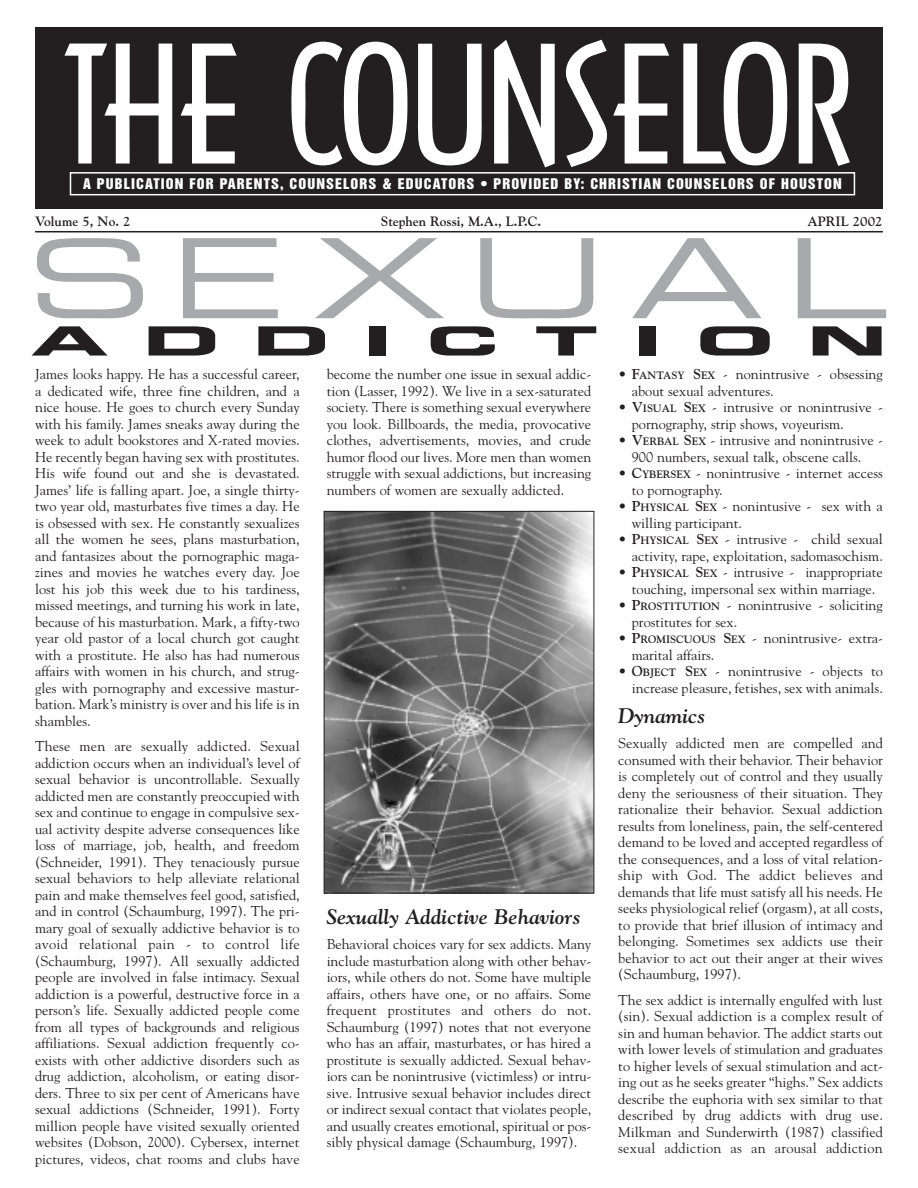
<style>
.page{position:relative;width:918px;height:1188px;background:#fff}
.page>*{position:absolute;margin:0;border:0;box-sizing:border-box;transform-origin:0 0}
.t1{font:155.7px "Arquitectura";letter-spacing:-.015em;color:#fff;scale:1.18 1}
.t2{font:103.5px "Eurostil Ext";letter-spacing:.22em;color:#a8a9ad;scale:1.21 1}
.t3{font:700 36px "Eurostil Ext";letter-spacing:.585em;color:#231f20;scale:1.74 1}
.t4{font:italic 700 21px "Goudy";color:#231f20}
.t5{font:14.25px/16.5px "Goudy";color:#231f20;text-align:justify}
.t6{font:13.5px "Helvetica Inserat";letter-spacing:.075em;color:#fff;scale:1.05 1}
.t7{font:700 13.5px "Goudy";color:#231f20}
.s1{font-weight:700}
.s2{font-weight:700;font-size:10.65px}
</style>
<div class="page">
<div style="left:35px;top:28px;width:848px;height:181px;background:#231f20"></div>
<div style="left:70px;top:172px;width:785px;height:23px;border:2px solid #fff"></div>
<hr style="left:35px;top:231px;width:848px;height:1px;background:#231f20">
<img style="left:326px;top:513px;width:266px;height:378px">
<div style="left:324px;top:511px;width:270px;height:382px;border:1px solid #231f20"></div>
<h1 class="t1" style="left:59px;top:34px;width:674px">THE COUNSELOR</h1>
<p class="t6" style="left:83px;top:178px;width:724px">A PUBLICATION FOR PARENTS, COUNSELORS &amp; EDUCATORS • PROVIDED BY: CHRISTIAN COUNSELORS OF HOUSTON</p>
<p class="t7" style="left:35px;top:216px;width:97px">Volume 5, No. 2</p>
<p class="t7" style="left:381px;top:216px;width:162px">Stephen Rossi, M.A., L.P.C.</p>
<p class="t7" style="left:807px;top:216px;width:77px">APRIL 2002</p>
<h2 class="t2" style="left:30px;top:238px;width:711px">SEXUAL</h2>
<h3 class="t3" style="left:30px;top:326px;width:493px">ADDICTION</h3>
<p class="t5" style="left:35px;top:367px;width:266px">James looks happy. He has a successful career, a dedicated wife, three fine children, and a nice house. He goes to church every Sunday with his family. James sneaks away during the week to adult bookstores and X-rated movies.<br>He recently began having sex with prostitutes.<br>His wife found out and she is devastated.<br>James’ life is falling apart. Joe, a single thirty&shy;two year old, masturbates five times a day. He is obsessed with sex. He constantly sexualizes all the women he sees, plans masturbation, and fantasizes about the pornographic maga&shy;zines and movies he watches every day. Joe lost his job this week due to his tardiness, missed meetings, and turning his work in late, because of his masturbation. Mark, a fifty-two year old pastor of a local church got caught with a prostitute. He also has had numerous affairs with women in his church, and strug&shy;gles with pornography and excessive mastur&shy;bation. Mark’s ministry is over and his life is in shambles.</p>
<p class="t5" style="left:35px;top:739px;width:266px">These men are sexually addicted. Sexual addiction occurs when an individual’s level of sexual behavior is uncontrollable. Sexually addicted men are constantly preoccupied with sex and continue to engage in compulsive sex&shy;ual activity despite adverse consequences like loss of marriage, job, health, and freedom (Schneider, 1991). They tenaciously pursue sexual behaviors to help alleviate relational pain and make themselves feel good, satisfied, and in control (Schaumburg, 1997). The pri&shy;mary goal of sexually addictive behavior is to avoid relational pain - to control life (Schaumburg, 1997). All sexually addicted people are involved in false intimacy. Sexual addiction is a powerful, destructive force in a person’s life. Sexually addicted people come from all types of backgrounds and religious affiliations. Sexual addiction frequently co&shy;exists with other addictive disorders such as drug addiction, alcoholism, or eating disor&shy;ders. Three to six per cent of Americans have sexual addictions (Schneider, 1991). Forty million people have visited sexually oriented websites (Dobson, 2000). Cybersex, internet pictures, videos, chat rooms and clubs have</p>
<p class="t5" style="left:327px;top:367px;width:266px">become the number one issue in sexual addic&shy;tion (Lasser, 1992). We live in a sex-saturated society. There is something sexual everywhere you look. Billboards, the media, provocative clothes, advertisements, movies, and crude humor flood our lives. More men than women struggle with sexual addictions, but increasing numbers of women are sexually addicted.</p>
<h3 class="t4" style="left:327px;top:909px;width:256px">Sexually Addictive Behaviors</h3>
<p class="t5" style="left:327px;top:937px;width:266px">Behavioral choices vary for sex addicts. Many include masturbation along with other behav&shy;iors, while others do not. Some have multiple affairs, others have one, or no affairs. Some frequent prostitutes and others do not.<br>Schaumburg (1997) notes that not everyone who has an affair, masturbates, or has hired a prostitute is sexually addicted. Sexual behav&shy;iors can be nonintrusive (victimless) or intru&shy;sive. Intrusive sexual behavior includes direct or indirect sexual contact that violates people, and usually creates emotional, spiritual or pos&shy;sibly physical damage (Schaumburg, 1997).</p>
<p class="t5" style="left:632px;top:367px;width:253px;text-indent:-13px">• <span class="s1">F</span><span class="s2">ANTASY</span> <span class="s1">S</span><span class="s2">EX</span> - nonintrusive - obsessing about sexual adventures.</p>
<p class="t5" style="left:632px;top:400px;width:253px;text-indent:-14px">• <span class="s1">V</span><span class="s2">ISUAL</span> <span class="s1">S</span><span class="s2">EX</span> - intrusive or nonintrusive - pornography, strip shows, voyeurism.</p>
<p class="t5" style="left:618px;top:433px;width:266px;text-align:center">• <span class="s1">V</span><span class="s2">ERBAL</span> <span class="s1">S</span><span class="s2">EX</span> - intrusive and nonintrusive -<br>900 numbers, sexual talk, obscene calls.</p>
<p class="t5" style="left:632px;top:466px;width:253px;text-indent:-14px">• <span class="s1">C</span><span class="s2">YBERSEX</span> - nonintrusive - internet access to pornography.</p>
<p class="t5" style="left:632px;top:499px;width:253px;text-indent:-14px">• <span class="s1">P</span><span class="s2">HYSICAL</span> <span class="s1">S</span><span class="s2">EX</span> - nonintusive - sex with a willing participant.</p>
<p class="t5" style="left:618px;top:532px;width:266px;text-align:right">• <span class="s1">P</span><span class="s2">HYSICAL</span> <span class="s1">S</span><span class="s2">EX</span> - intrusive - child sexual activity, rape, exploitation, sadomasochism.</p>
<p class="t5" style="left:618px;top:565px;width:266px;text-align:center">• <span class="s1">P</span><span class="s2">HYSICAL</span> <span class="s1">S</span><span class="s2">EX</span> - intrusive - inappropriate touching, impersonal sex within marriage.</p>
<p class="t5" style="left:632px;top:598px;width:253px;text-indent:-13px">• <span class="s1">P</span><span class="s2">ROSTITUTION</span> - nonintrusive - soliciting prostitutes for sex.</p>
<p class="t5" style="left:632px;top:631px;width:253px;text-indent:-14px">• <span class="s1">P</span><span class="s2">ROMISCUOUS</span> <span class="s1">S</span><span class="s2">EX</span> - nonintrusive- extra&shy;marital affairs.</p>
<p class="t5" style="left:618px;top:664px;width:266px;text-align:right">• <span class="s1">O</span><span class="s2">BJECT</span> <span class="s1">S</span><span class="s2">EX</span> - nonintrusive - objects to increase pleasure, fetishes, sex with animals.</p>
<h3 class="t4" style="left:618px;top:708px;width:89px">Dynamics</h3>
<p class="t5" style="left:618px;top:736px;width:266px">Sexually addicted men are compelled and consumed with their behavior. Their behavior is completely out of control and they usually deny the seriousness of their situation. They rationalize their behavior. Sexual addiction results from loneliness, pain, the self-centered demand to be loved and accepted regardless of the consequences, and a loss of vital relation&shy;ship with God. The addict believes and demands that life must satisfy all his needs. He seeks physiological relief (orgasm), at all costs, to provide that brief illusion of intimacy and belonging. Sometimes sex addicts use their behavior to act out their anger at their wives (Schaumburg, 1997).</p>
<p class="t5" style="left:618px;top:993px;width:266px">The sex addict is internally engulfed with lust (sin). Sexual addiction is a complex result of sin and human behavior. The addict starts out with lower levels of stimulation and graduates to higher levels of sexual stimulation and act&shy;ing out as he seeks greater “highs.” Sex addicts describe the euphoria with sex similar to that described by drug addicts with drug use.<br>Milkman and Sunderwirth (1987) classified sexual addiction as an arousal addiction</p>
</div>
